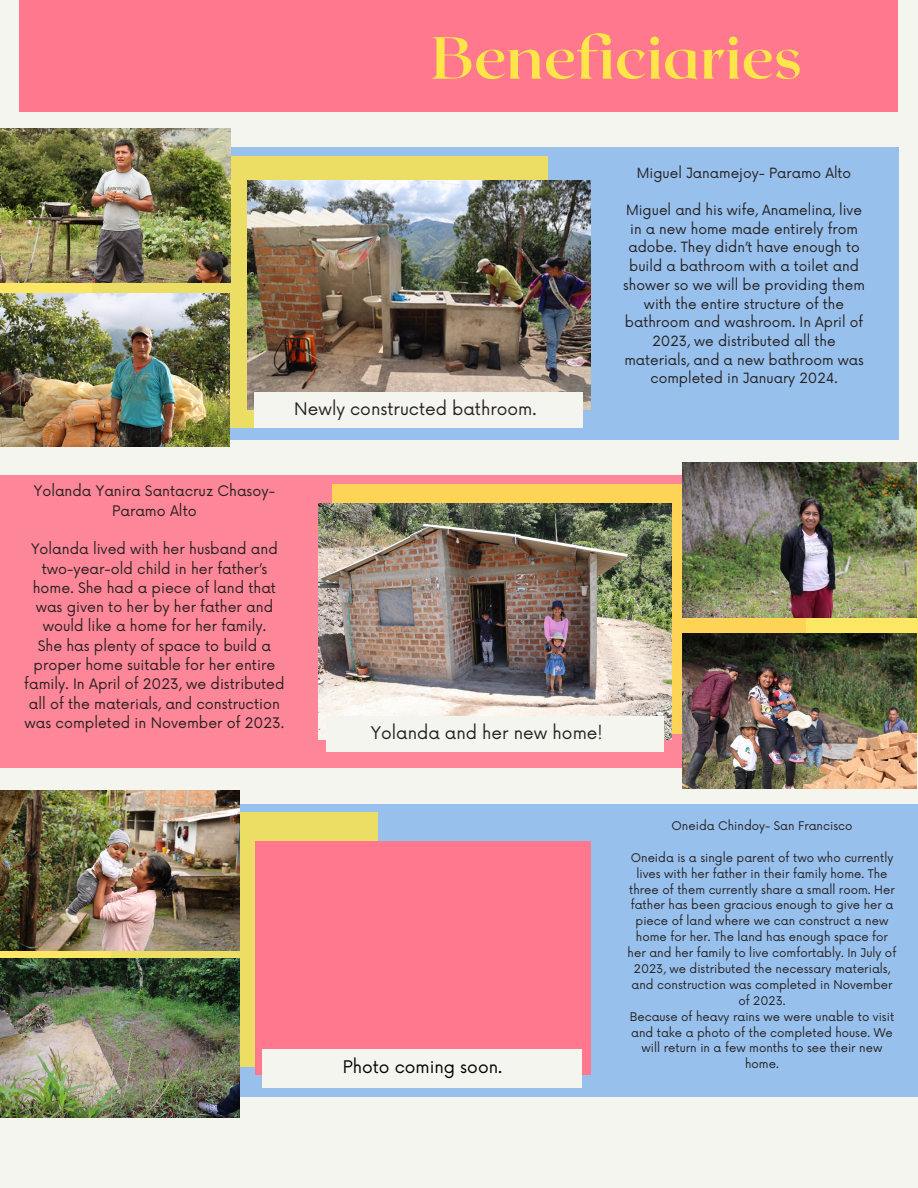
<style>
.page{position:relative;width:918px;height:1188px;background:#f5f5ef}
.page>*{position:absolute;margin:0;border:0;box-sizing:border-box;transform-origin:0 0}
.t1{font:700 59.25px "Roxborough CF";color:#fee548}
.t2{font:16.95px "Now";color:#24201f}
.t3{font:16.95px "Now";color:#000}
.t4{font:14.1px/19.4px "Now";color:#24201f;text-align:center}
.t5{font:13.8px/18.8px "Now";color:#24201f;text-align:center}
.t6{font:11.7px/15.9px "Now";color:#24201f;text-align:center}
</style>
<div class="page">
<div style="left:92px;top:148px;width:806px;height:292px;background:#98c0ed"></div>
<div style="left:20px;top:0;width:878px;height:111px;background:#ff788d"></div>
<svg style="left:0;top:156px;width:547px;height:271px;background:#eadd68"></svg>
<div style="left:0;top:476px;width:805px;height:292px;background:#fd8698"></div>
<div style="left:333px;top:484px;width:585px;height:250px;background:linear-gradient(to right,#fdcf51,#fce05f)"></div>
<div style="left:111px;top:804px;width:807px;height:292px;background:#98c0ed"></div>
<svg style="left:0;top:812px;width:377px;height:255px;background:#eadc64"></svg>
<img style="left:0;top:129px;width:231px;height:154px">
<img style="left:683px;top:462px;width:234px;height:155px">
<img style="left:0;top:791px;width:240px;height:159px">
<img style="left:318px;top:504px;width:354px;height:236px">
<img style="left:683px;top:633px;width:234px;height:155px">
<div style="left:327px;top:716px;width:337px;height:35px;background:#f5f5ef"></div>
<img style="left:0;top:294px;width:230px;height:153px">
<img style="left:248px;top:181px;width:343px;height:228px">
<div style="left:254px;top:392px;width:328px;height:35px;background:#f5f5ef"></div>
<img style="left:0;top:958px;width:240px;height:160px">
<div style="left:255px;top:841px;width:336px;height:234px;background:#ff788d"></div>
<div style="left:263px;top:1050px;width:319px;height:38px;background:#f5f5ef"></div>
<h3 class="t1" style="left:431px;top:19px;width:372px">Beneficiaries</h3>
<p class="t2" style="left:294px;top:399px;width:244px">Newly constructed bathroom.</p>
<h3 class="t5" style="left:637px;top:164px;width:216px">Miguel Janamejoy- Paramo Alto</h3>
<p class="t5" style="left:623px;top:201px;width:243px">Miguel and his wife, Anamelina, live in a new home made entirely from adobe. They didn’t have enough to build a bathroom with a toilet and shower so we will be providing them with the entire structure of the bathroom and washroom. In April of<br>2023, we distributed all the materials, and a new bathroom was completed in January 2024.</p>
<h2 class="t4" style="left:34px;top:482px;width:243px">Yolanda Yanira Santacruz Chasoy-<br>Paramo Alto</h2>
<p class="t4" style="left:24px;top:540px;width:262px">Yolanda lived with her husband and two-year-old child in her father’s home. She had a piece of land that was given to her by her father and would like a home for her family.<br>She has plenty of space to build a proper home suitable for her entire family. In April of 2023, we distributed all of the materials, and construction was completed in November of 2023.</p>
<p class="t2" style="left:371px;top:724px;width:233px">Yolanda and her new home!</p>
<p class="t3" style="left:343px;top:1058px;width:161px">Photo coming soon.</p>
<p class="t6" style="left:672px;top:818px;width:183px">Oneida Chindoy- San Francisco</p>
<h2 class="t6" style="left:628px;top:850px;width:270px">Oneida is a single parent of two who currently lives with her father in their family home. The three of them currently share a small room. Her father has been gracious enough to give her a piece of land where we can construct a new home for her. The land has enough space for her and her family to live comfortably. In July of 2023, we distributed the necessary materials, and construction was completed in November of 2023.</h2>
<p class="t6" style="left:630px;top:1009px;width:266px">Because of heavy rains we were unable to visit and take a photo of the completed house. We will return in a few months to see their new home.</p>
</div>
